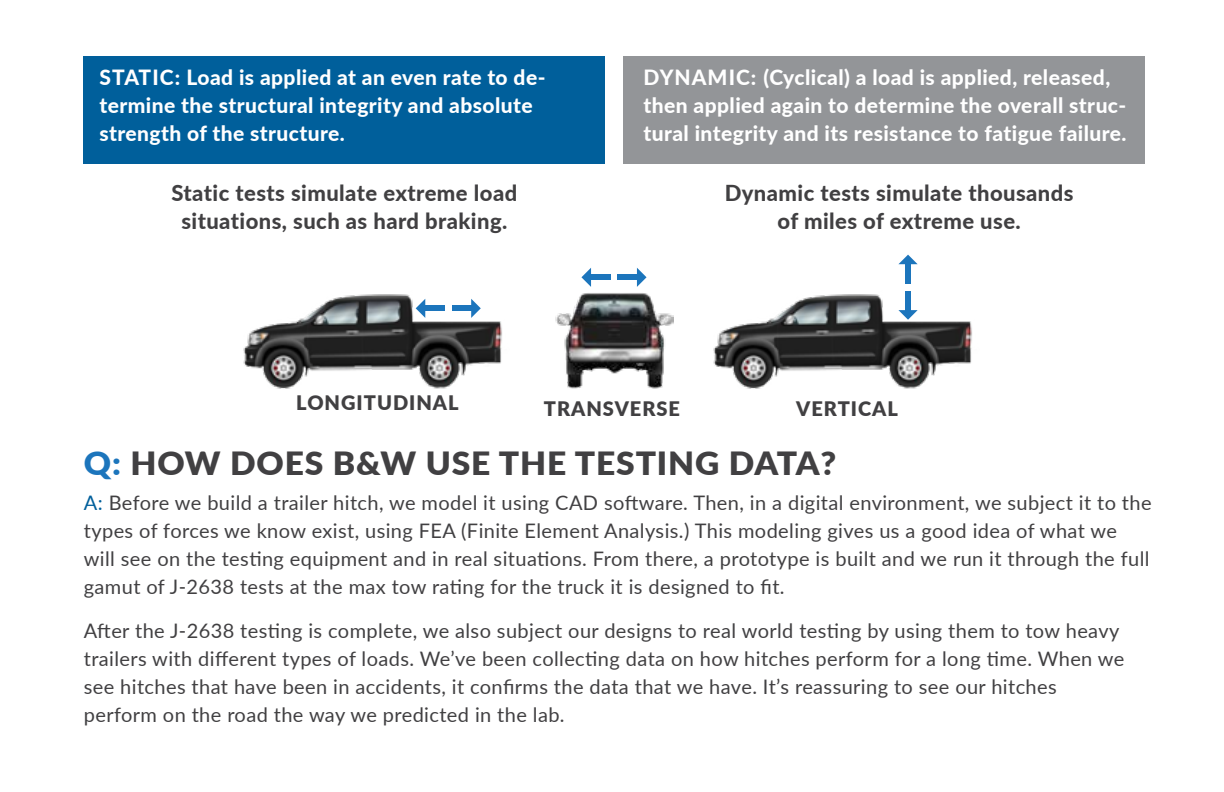
<style>
.page{position:relative;width:1224px;height:792px;background:#fff}
.page>*{position:absolute;margin:0;border:0;box-sizing:border-box;transform-origin:0 0}
.t1{font:900 32px "Lato";letter-spacing:.025em;color:#414042;scale:1.05 1}
.t2{font:800 22px/28px "Lato";letter-spacing:.02em;color:#414042;text-align:center}
.t3{font:800 21px/28px "Lato";letter-spacing:.02em;color:#fff}
.t4{font:20px/28px "Lato";letter-spacing:.02em;color:#414042}
.t5{font:900 20px "Lato";letter-spacing:.05em;color:#414042}
.s1{color:#1c75bc}
.s2{color:#005f9b}
</style>
<div class="page">
<div style="left:624px;top:57px;width:521px;height:107px;background:#939598"></div>
<div style="left:84px;top:57px;width:521px;height:107px;background:#005f9b"></div>
<img style="left:243px;top:294px;width:259px;height:95px">
<svg style="left:416px;top:299px;width:9px;height:19px"></svg>
<div style="left:425px;top:306px;width:20px;height:5px;background:#1c75bc"></div>
<svg style="left:471px;top:299px;width:10px;height:19px"></svg>
<div style="left:452px;top:306px;width:20px;height:5px;background:#1c75bc"></div>
<img style="left:713px;top:294px;width:259px;height:95px">
<svg style="left:898px;top:255px;width:20px;height:9px"></svg>
<div style="left:905px;top:264px;width:6px;height:20px;background:#1c75bc"></div>
<svg style="left:898px;top:310px;width:20px;height:10px"></svg>
<div style="left:905px;top:291px;width:6px;height:20px;background:#1c75bc"></div>
<img style="left:555px;top:282px;width:118px;height:106px">
<svg style="left:581px;top:268px;width:10px;height:19px"></svg>
<div style="left:591px;top:275px;width:19px;height:5px;background:#1c75bc"></div>
<svg style="left:637px;top:268px;width:10px;height:19px"></svg>
<div style="left:618px;top:275px;width:19px;height:5px;background:#1c75bc"></div>
<p class="t3" style="left:100px;top:63px;width:448px">STATIC: Load is applied at an even rate to de&shy;termine the structural integrity and absolute strength of the structure.</p>
<p class="t2" style="left:171px;top:178px;width:347px">Static tests simulate extreme load situations, such as hard braking.</p>
<p class="t3" style="left:644px;top:63px;width:484px">DYNAMIC: (Cyclical) a load is applied, released, then applied again to determine the overall struc&shy;tural integrity and its resistance to fatigue failure.</p>
<p class="t2" style="left:725px;top:178px;width:350px">Dynamic tests simulate thousands of miles of extreme use.</p>
<p class="t5" style="left:296px;top:387px;width:164px">LONGITUDINAL</p>
<p class="t5" style="left:544px;top:394px;width:138px">TRANSVERSE</p>
<p class="t5" style="left:796px;top:394px;width:103px">VERTICAL</p>
<h1 class="t1" style="left:84px;top:439px;width:718px"><span class="s1">Q:</span> HOW DOES B&amp;W USE THE TESTING DATA?</h1>
<p class="t4" style="left:84px;top:488px;width:1069px"><span class="s2">A:</span> Before we build a trailer hitch, we model it using CAD software. Then, in a digital environment, we subject it to the types of forces we know exist, using FEA (Finite Element Analysis.) This modeling gives us a good idea of what we will see on the testing equipment and in real situations. From there, a prototype is built and we run it through the full gamut of J-2638 tests at the max tow rating for the truck it is designed to fit.</p>
<p class="t4" style="left:84px;top:616px;width:1042px">After the J-2638 testing is complete, we also subject our designs to real world testing by using them to tow heavy trailers with different types of loads. We’ve been collecting data on how hitches perform for a long time. When we see hitches that have been in accidents, it confirms the data that we have. It’s reassuring to see our hitches perform on the road the way we predicted in the lab.</p>
</div>
